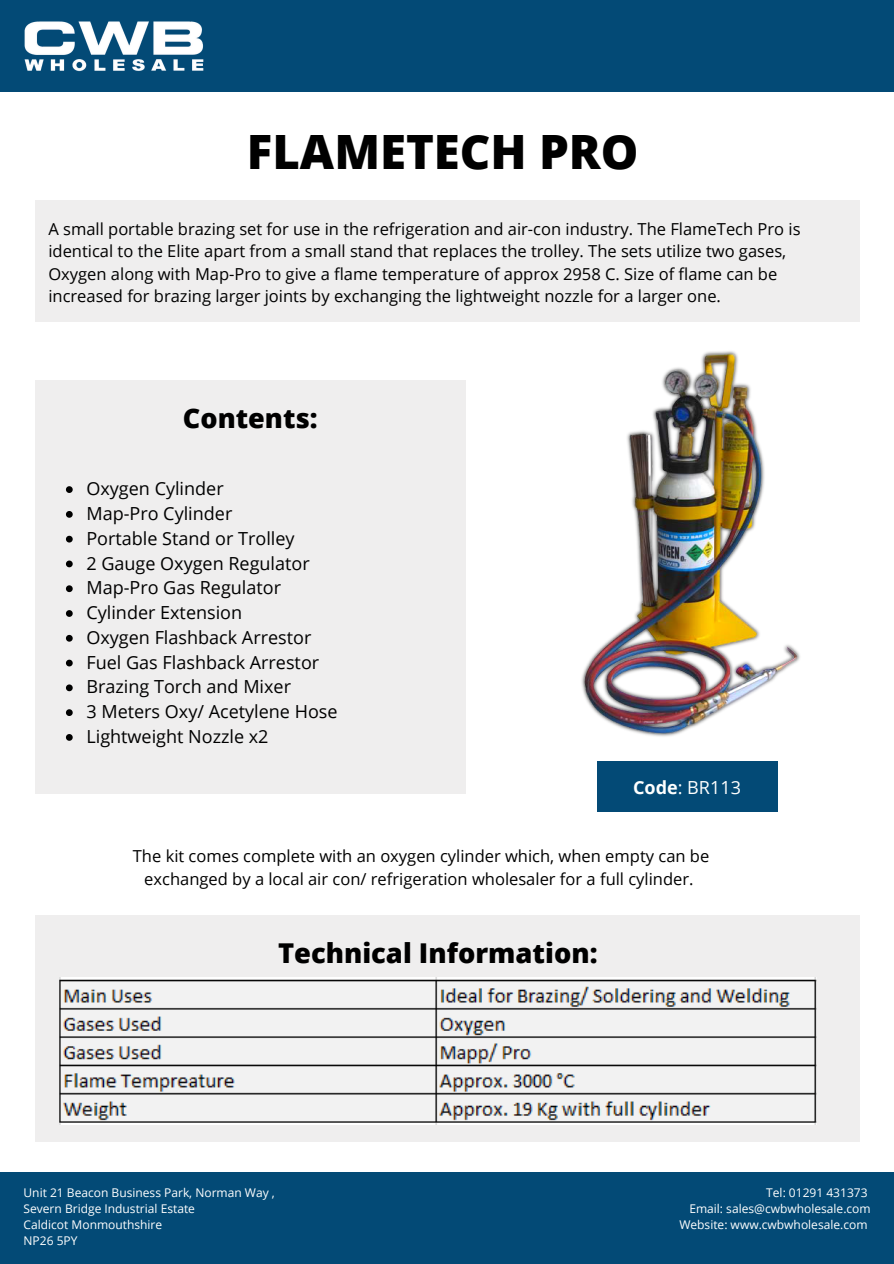
<style>
.page{position:relative;width:894px;height:1264px;background:#fff}
.page>*{position:absolute;margin:0;border:0;box-sizing:border-box;transform-origin:0 0}
.t1{font:800 47.25px "Open Sans";color:#000}
.t2{font:800 27.3px "Open Sans";color:#000}
.t3{font:800 27px "Open Sans";color:#000}
.t4{font:18px "Open Sans";color:#000}
.t5{font:18px "Open Sans";color:#feffff}
.t6{font:16.5px/22.5px "Open Sans";color:#000}
.t7{font:12px "Open Sans";color:#fff}
.s1{font-weight:700}
</style>
<div class="page">
<div style="left:0;top:1172px;width:893px;height:91px;background:#034a76"></div>
<div style="left:0;top:0;width:893px;height:92px;background:#034a76"></div>
<img style="left:24px;top:21px;width:180px;height:51px">
<div style="left:35px;top:201px;width:824px;height:121px;background:#efeeee"></div>
<div style="left:35px;top:380px;width:430px;height:414px;background:#efeeee"></div>
<svg style="left:66px;top:486px;width:7px;height:7px"></svg>
<svg style="left:66px;top:511px;width:7px;height:6px"></svg>
<svg style="left:66px;top:536px;width:7px;height:6px"></svg>
<svg style="left:66px;top:560px;width:7px;height:7px"></svg>
<svg style="left:66px;top:585px;width:7px;height:7px"></svg>
<svg style="left:66px;top:610px;width:7px;height:7px"></svg>
<svg style="left:66px;top:635px;width:7px;height:6px"></svg>
<svg style="left:66px;top:659px;width:7px;height:7px"></svg>
<svg style="left:66px;top:684px;width:7px;height:7px"></svg>
<svg style="left:66px;top:709px;width:7px;height:7px"></svg>
<svg style="left:66px;top:734px;width:7px;height:6px"></svg>
<div style="left:35px;top:915px;width:824px;height:227px;background:#efeeee"></div>
<img style="left:59px;top:977px;width:757px;height:147px">
<div style="left:597px;top:761px;width:180px;height:51px;background:#034a76"></div>
<img style="left:581px;top:351px;width:219px;height:386px">
<p class="t1" style="left:247px;top:118px;width:393px">FLAMETECH PRO</p>
<p class="t6" style="left:48px;top:217px;width:753px">A small portable brazing set for use in the refrigeration and air-con industry. The FlameTech Pro is identical to the Elite apart from a small stand that replaces the trolley. The sets utilize two gases, Oxygen along with Map-Pro to give a flame temperature of approx 2958 C. Size of flame can be increased for brazing larger joints by exchanging the lightweight nozzle for a larger one.</p>
<p class="t3" style="left:183px;top:399px;width:136px">Contents:</p>
<p class="t4" style="left:86px;top:476px;width:139px">Oxygen Cylinder</p>
<p class="t4" style="left:86px;top:501px;width:147px">Map-Pro Cylinder</p>
<p class="t4" style="left:86px;top:525px;width:210px">Portable Stand or Trolley</p>
<p class="t4" style="left:86px;top:550px;width:225px">2 Gauge Oxygen Regulator</p>
<p class="t4" style="left:86px;top:575px;width:196px">Map-Pro Gas Regulator</p>
<p class="t4" style="left:86px;top:600px;width:157px">Cylinder Extension</p>
<p class="t4" style="left:86px;top:624px;width:226px">Oxygen Flashback Arrestor</p>
<p class="t4" style="left:86px;top:649px;width:234px">Fuel Gas Flashback Arrestor</p>
<p class="t4" style="left:86px;top:674px;width:206px">Brazing Torch and Mixer</p>
<p class="t4" style="left:86px;top:699px;width:252px">3 Meters Oxy/ Acetylene Hose</p>
<p class="t4" style="left:86px;top:723px;width:184px">Lightweight Nozzle x2</p>
<p class="t5" style="left:633px;top:774px;width:109px"><span class="s1">Code</span>: BR113</p>
<p class="t6" style="left:133px;top:844px;width:578px;text-align:center">The kit comes complete with an oxygen cylinder which, when empty can be exchanged by a local air con/ refrigeration wholesaler for a full cylinder.</p>
<p class="t2" style="left:278px;top:934px;width:321px">Technical Information:</p>
<p class="t7" style="left:24px;top:1184px;width:253px">Unit 21 Beacon Business Park, Norman Way ,</p>
<p class="t7" style="left:24px;top:1200px;width:173px">Severn Bridge Industrial Estate</p>
<p class="t7" style="left:24px;top:1216px;width:140px">Caldicot Monmouthshire</p>
<p class="t7" style="left:24px;top:1232px;width:55px">NP26 5PY</p>
<p class="t7" style="left:766px;top:1184px;width:103px">Tel: 01291 431373</p>
<p class="t7" style="left:689px;top:1200px;width:183px">Email: sales@cwbwholesale.com</p>
<p class="t7" style="left:679px;top:1216px;width:190px">Website: www.cwbwholesale.com</p>
</div>
